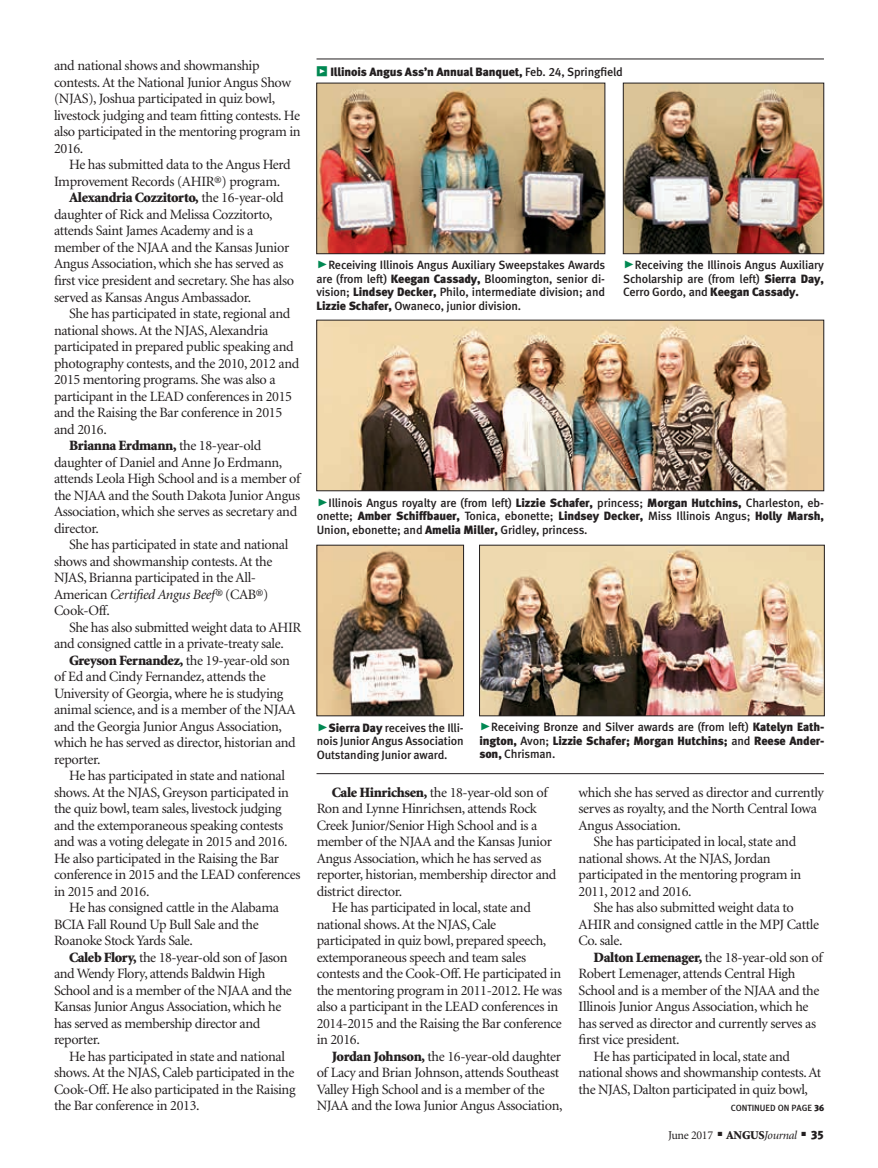
<style>
.page{position:relative;width:878px;height:1168px;background:#fff}
.page>*{position:absolute;margin:0;border:0;box-sizing:border-box;transform-origin:0 0}
.body_text{font:14.25px/16.5px "Minion";letter-spacing:-.025em;color:#231f20}
.cutlines{font:12px/13.5px "Meta Medium LF";letter-spacing:-.01em;color:#231f20;text-align:justify}
.cutlines-2{font:12px/13.5px "Meta Black LF";letter-spacing:-.01em;color:#231f20;text-align:justify}
.t1{font:12px "Minion";letter-spacing:-.025em;color:#231f20}
.t2{font:9px "Meta Medium LF";color:#231f20}
.s1{font-weight:900}
.s2{font-style:italic}
.s3{font-family:"Meta Black Caps Expert";font-size:13.5px;color:#008852}
.s4{font-family:"Meta Medium LF"}
.s5{font-family:"Meta Black Caps Expert";font-size:21.6px;color:#008852}
.s6{font-family:"Meta Black LF"}
</style>
<div class="page">
<hr style="left:316px;top:773px;width:508px;height:1px;background:#231f20">
<hr style="left:316px;top:59px;width:508px;height:1px;background:#231f20">
<img style="left:318px;top:85px;width:285px;height:167px">
<div style="left:316px;top:83px;width:289px;height:171px;border:1px solid #231f20"></div>
<img style="left:318px;top:547px;width:144px;height:167px">
<div style="left:316px;top:545px;width:148px;height:171px;border:1px solid #231f20"></div>
<img style="left:318px;top:322px;width:504px;height:167px">
<div style="left:316px;top:320px;width:508px;height:171px;border:1px solid #231f20"></div>
<img style="left:625px;top:85px;width:197px;height:167px">
<div style="left:623px;top:83px;width:201px;height:171px;border:1px solid #231f20"></div>
<img style="left:481px;top:547px;width:341px;height:167px">
<div style="left:479px;top:545px;width:345px;height:171px;border:1px solid #231f20"></div>
<p class="body_text" style="left:54px;top:58px;width:248px">and national shows and showmanship contests. At the National Junior Angus Show (NJAS), Joshua participated in quiz bowl, livestock judging and team fitting contests. He also participated in the mentoring program in 2016.</p>
<p class="body_text" style="left:54px;top:157px;width:238px;text-indent:15px">He has submitted data to the Angus Herd<br>Improvement Records (AHIR®) program.</p>
<p class="body_text" style="left:54px;top:190px;width:242px;text-indent:15px"><span class="s1">Alexandria Cozzitorto,</span> the 16-year-old daughter of Rick and Melissa Cozzitorto, attends Saint James Academy and is a member of the NJAA and the Kansas Junior Angus Association, which she has served as first vice president and secretary. She has also served as Kansas Angus Ambassador.</p>
<p class="body_text" style="left:54px;top:306px;width:247px;text-indent:15px">She has participated in state, regional and national shows. At the NJAS, Alexandria participated in prepared public speaking and photography contests, and the 2010, 2012 and 2015 mentoring programs. She was also a participant in the LEAD conferences in 2015 and the Raising the Bar conference in 2015 and 2016.</p>
<p class="body_text" style="left:54px;top:438px;width:248px;text-indent:15px"><span class="s1">Brianna Erdmann,</span> the 18-year-old daughter of Daniel and Anne Jo Erdmann, attends Leola High School and is a member of the NJAA and the South Dakota Junior Angus Association, which she serves as secretary and director.</p>
<p class="body_text" style="left:54px;top:537px;width:236px;text-indent:15px">She has participated in state and national shows and showmanship contests. At the NJAS, Brianna participated in the All-American <span class="s2">Certified Angus Beef®</span> (CAB®)<br>Cook-Off.</p>
<p class="body_text" style="left:54px;top:619px;width:249px;text-indent:15px">She has also submitted weight data to AHIR and consigned cattle in a private-treaty sale.</p>
<p class="body_text" style="left:54px;top:652px;width:243px;text-indent:15px"><span class="s1">Greyson Fernandez,</span> the 19-year-old son of Ed and Cindy Fernandez, attends the University of Georgia, where he is studying animal science, and is a member of the NJAA and the Georgia Junior Angus Association, which he has served as director, historian and reporter.</p>
<p class="body_text" style="left:54px;top:768px;width:248px;text-indent:15px">He has participated in state and national shows. At the NJAS, Greyson participated in the quiz bowl, team sales, livestock judging and the extemporaneous speaking contests and was a voting delegate in 2015 and 2016.<br>He also participated in the Raising the Bar conference in 2015 and the LEAD conferences in 2015 and 2016.</p>
<p class="body_text" style="left:54px;top:900px;width:226px;text-indent:15px">He has consigned cattle in the Alabama<br>BCIA Fall Round Up Bull Sale and the<br>Roanoke Stock Yards Sale.</p>
<p class="body_text" style="left:54px;top:949px;width:239px;text-indent:15px"><span class="s1">Caleb Flory,</span> the 18-year-old son of Jason and Wendy Flory, attends Baldwin High School and is a member of the NJAA and the Kansas Junior Angus Association, which he has served as membership director and reporter.</p>
<p class="body_text" style="left:54px;top:1048px;width:243px;text-indent:15px">He has participated in state and national shows. At the NJAS, Caleb participated in the Cook-Off. He also participated in the Raising the Bar conference in 2013.</p>
<p class="cutlines-2" style="left:316px;top:65px;width:308px"><span class="s3">z</span> Illinois Angus Ass’n Annual Banquet, <span class="s4">Feb. 24, Springfield</span></p>
<p class="cutlines" style="left:316px;top:258px;width:290px"><span class="s5">@</span>Receiving Illinois Angus Auxiliary Sweepstakes Awards are (from left) <span class="s6">Keegan Cassady,</span> Bloomington, senior di&shy;vision; <span class="s6">Lindsey Decker,</span> Philo, intermediate division; and <span class="s6">Lizzie Schafer,</span> Owaneco, junior division.</p>
<p class="cutlines" style="left:623px;top:258px;width:202px"><span class="s5">@</span>Receiving the Illinois Angus Auxiliary Scholarship are (from left) <span class="s6">Sierra Day, </span>Cerro Gordo, and <span class="s6">Keegan Cassady.</span></p>
<p class="cutlines" style="left:316px;top:496px;width:509px"><span class="s5">@</span>Illinois Angus royalty are (from left) <span class="s6">Lizzie Schafer,</span> princess; <span class="s6">Morgan Hutchins,</span> Charleston, eb&shy;onette; <span class="s6">Amber Schiffbauer,</span> Tonica, ebonette; <span class="s6">Lindsey Decker,</span> Miss Illinois Angus; <span class="s6">Holly Marsh, </span>Union, ebonette; and <span class="s6">Amelia Miller,</span> Gridley, princess.</p>
<p class="cutlines" style="left:316px;top:721px;width:149px"><span class="s5">@</span><span class="s6">Sierra Day</span> receives the Illi&shy;nois Junior Angus Association Outstanding Junior award.</p>
<p class="cutlines-2" style="left:479px;top:720px;width:346px"><span class="s5">@</span><span class="s4">Receiving Bronze and Silver awards are (from left)</span> Katelyn Eath&shy;ington, <span class="s4">Avon;</span> Lizzie Schafer; Morgan Hutchins; <span class="s4">and</span> Reese Ander&shy;son, <span class="s4">Chrisman.</span></p>
<p class="body_text" style="left:316px;top:784px;width:241px;text-indent:15px"><span class="s1">Cale Hinrichsen,</span> the 18-year-old son of Ron and Lynne Hinrichsen, attends Rock Creek Junior/Senior High School and is a member of the NJAA and the Kansas Junior Angus Association, which he has served as reporter, historian, membership director and district director.</p>
<p class="body_text" style="left:316px;top:900px;width:247px;text-indent:15px">He has participated in local, state and national shows. At the NJAS, Cale participated in quiz bowl, prepared speech, extemporaneous speech and team sales contests and the Cook-Off. He participated in the mentoring program in 2011-2012. He was also a participant in the LEAD conferences in 2014-2015 and the Raising the Bar conference in 2016.</p>
<p class="body_text" style="left:316px;top:1048px;width:247px;text-indent:15px"><span class="s1">Jordan Johnson,</span> the 16-year-old daughter of Lacy and Brian Johnson, attends Southeast Valley High School and is a member of the NJAA and the Iowa Junior Angus Association,</p>
<p class="body_text" style="left:578px;top:784px;width:247px">which she has served as director and currently serves as royalty, and the North Central Iowa<br>Angus Association.</p>
<p class="body_text" style="left:578px;top:834px;width:224px;text-indent:15px">She has participated in local, state and national shows. At the NJAS, Jordan participated in the mentoring program in 2011, 2012 and 2016.</p>
<p class="body_text" style="left:578px;top:900px;width:242px;text-indent:15px">She has also submitted weight data to<br>AHIR and consigned cattle in the MPJ Cattle<br>Co. sale.</p>
<p class="body_text" style="left:578px;top:949px;width:246px;text-indent:15px"><span class="s1">Dalton Lemenager,</span> the 18-year-old son of Robert Lemenager, attends Central High School and is a member of the NJAA and the Illinois Junior Angus Association, which he has served as director and currently serves as first vice president.</p>
<p class="body_text" style="left:578px;top:1048px;width:244px;text-indent:15px">He has participated in local, state and national shows and showmanship contests. At the NJAS, Dalton participated in quiz bowl,</p>
<p class="t1" style="left:668px;top:1129px;width:157px">June 2017 ■ <span class="s1">ANGUS</span><span class="s2">Journal</span> ■ <span class="s6">35</span></p>
<p class="t2" style="left:730px;top:1102px;width:95px">CONTINUED ON PAGE <span class="s6">36</span></p>
</div>
